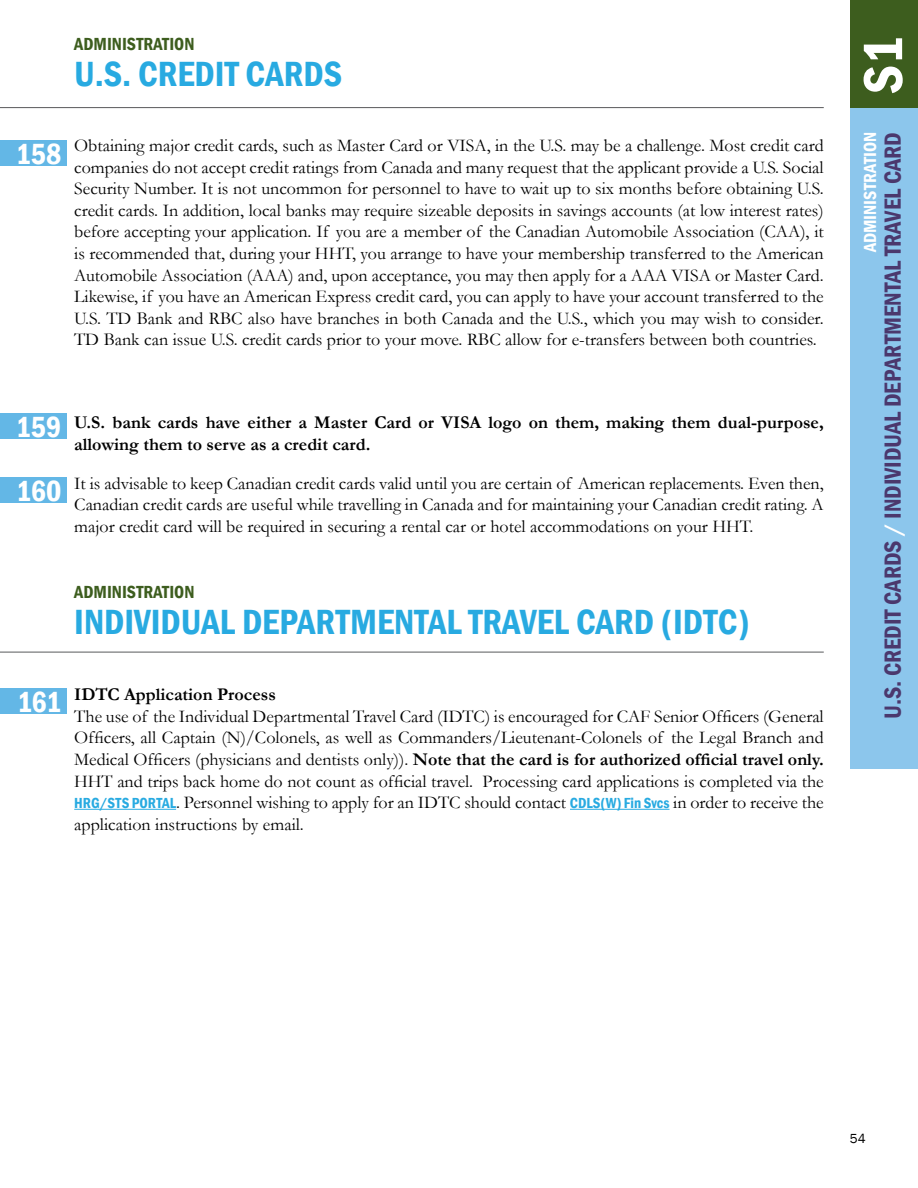
<style>
.page{position:relative;width:918px;height:1188px;background:#fff}
.page>*{position:absolute;margin:0;border:0;box-sizing:border-box;transform-origin:0 0}
.t1{font:600 condensed 57px "Franklin Gothic";color:#fff}
.TOC_-_Style_2__blue___24_font{font:600 condensed 36px "Franklin Gothic";color:#28aae1}
.t2{font:600 condensed 30px "Franklin Gothic";letter-spacing:-.005em;color:#fff}
.Right_Side_Header{font:600 condensed 24px "Franklin Gothic";color:#4b386d}
.Body{font:18px/21.6px "Garamond";color:#000;text-align:justify}
.Body-2{font:700 18px/21.6px "Garamond";color:#000}
.t3{font:600 condensed 18px "Franklin Gothic";color:#3d5d1e}
.t4{font:600 condensed 18px "Franklin Gothic";color:#fff}
.t5{font:13.5px "Franklin Gothic";color:#000}
.s1{color:#fff}
.s2{font-weight:700}
.s3{font-family:"Franklin Gothic";font-weight:600;font-stretch:condensed;font-size:15px;color:#28aae1}
</style>
<div class="page">
<div style="left:850px;top:0;width:68px;height:769px;background:#8cc6ec"></div>
<div style="left:850px;top:0;width:68px;height:108px;background:#3d5d1e"></div>
<hr style="left:74px;top:809px;width:102px;height:1px;background:#28aae1">
<hr style="left:570px;top:809px;width:100px;height:1px;background:#28aae1">
<hr style="left:0;top:107px;width:824px;height:1px;background:#58595b">
<hr style="left:0;top:652px;width:824px;height:1px;background:#58595b">
<div style="left:0;top:140px;width:67px;height:25px;background:#63b7e6"></div>
<div style="left:0;top:414px;width:67px;height:25px;background:#63b7e6"></div>
<div style="left:0;top:477px;width:67px;height:25px;background:#63b7e6"></div>
<div style="left:0;top:689px;width:67px;height:25px;background:#63b7e6"></div>
<p class="t3" style="left:74px;top:32px;width:122px">ADMINISTRATION</p>
<p class="TOC_-_Style_2__blue___24_font" style="left:74px;top:50px;width:269px">U.S. CREDIT CARDS</p>
<h1 class="t1" style="left:845px;top:94px;width:60px;rotate:-90deg">S1</h1>
<p class="t2" style="left:16px;top:134px;width:47px">158</p>
<p class="t2" style="left:16px;top:407px;width:47px">159</p>
<p class="t2" style="left:16px;top:471px;width:47px">160</p>
<p class="t2" style="left:17px;top:682px;width:46px">161</p>
<p class="Body" style="left:74px;top:134px;width:751px">Obtaining major credit cards, such as Master Card or VISA, in the U.S. may be a challenge. Most credit card companies do not accept credit ratings from Canada and many request that the applicant provide a U.S. Social Security Number. It is not uncommon for personnel to have to wait up to six months before obtaining U.S. credit cards. In addition, local banks may require sizeable deposits in savings accounts (at low interest rates) before accepting your application. If you are a member of the Canadian Automobile Association (CAA), it is recommended that, during your HHT, you arrange to have your membership transferred to the American Automobile Association (AAA) and, upon acceptance, you may then apply for a AAA VISA or Master Card.<br>Likewise, if you have an American Express credit card, you can apply to have your account transferred to the U.S. TD Bank and RBC also have branches in both Canada and the U.S., which you may wish to consider.<br>TD Bank can issue U.S. credit cards prior to your move. RBC allow for e-transfers between both countries.</p>
<p class="t4" style="left:858px;top:252px;width:122px;rotate:-90deg">ADMINISTRATION</p>
<p class="Right_Side_Header" style="left:877px;top:719px;width:588px;rotate:-90deg">U.S. CREDIT CARDS <span class="s1">/</span> INDIVIDUAL DEPARTMENTAL TRAVEL CARD</p>
<p class="Body-2" style="left:74px;top:412px;width:751px">U.S. bank cards have either a Master Card or VISA logo on them, making them dual-purpose, allowing them to serve as a credit card.</p>
<p class="Body" style="left:74px;top:472px;width:751px">It is advisable to keep Canadian credit cards valid until you are certain of American replacements. Even then, Canadian credit cards are useful while travelling in Canada and for maintaining your Canadian credit rating. A major credit card will be required in securing a rental car or hotel accommodations on your HHT.</p>
<p class="t3" style="left:74px;top:580px;width:122px">ADMINISTRATION</p>
<p class="TOC_-_Style_2__blue___24_font" style="left:74px;top:598px;width:677px">INDIVIDUAL DEPARTMENTAL TRAVEL CARD (IDTC)</p>
<p class="Body-2" style="left:74px;top:684px;width:203px">IDTC Application Process</p>
<p class="Body" style="left:74px;top:705px;width:751px">The use of the Individual Departmental Travel Card (IDTC) is encouraged for CAF Senior Officers (General Officers, all Captain (N)/Colonels, as well as Commanders/Lieutenant-Colonels of the Legal Branch and Medical Officers (physicians and dentists only)). <span class="s2">Note that the card is for authorized official travel only.<br></span>HHT and trips back home do not count as official travel. Processing card applications is completed via the <span class="s3">HRG/STS PORTAL</span>. Personnel wishing to apply for an IDTC should contact <span class="s3">CDLS(W) Fin Svcs</span> in order to receive the application instructions by email.</p>
<p class="t5" style="left:850px;top:1131px;width:17px">54</p>
</div>
